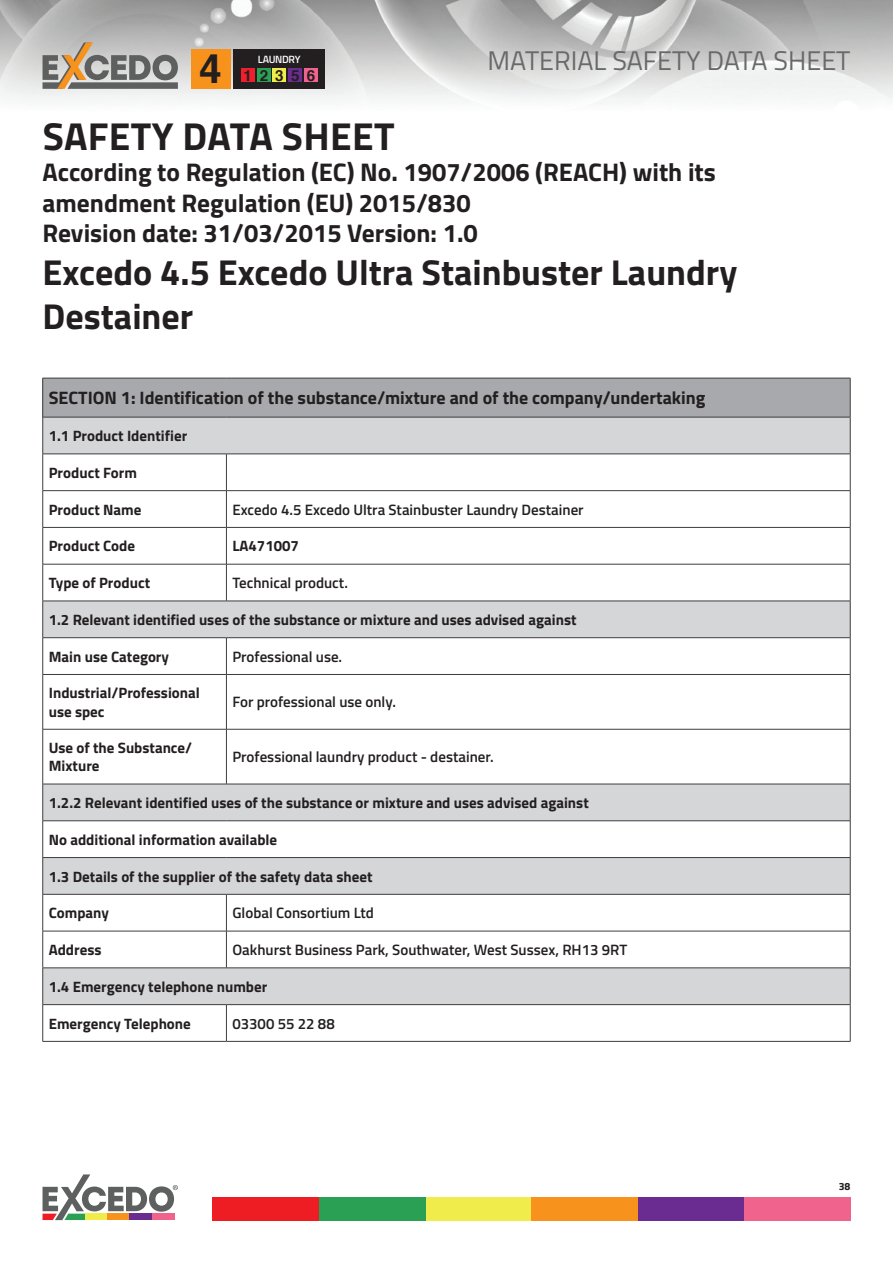
<style>
.page{position:relative;width:893px;height:1263px;background:#fff}
.page>*{position:absolute;margin:0;border:0;box-sizing:border-box;transform-origin:0 0}
.t1{font:700 40.65px "Helvetica";color:#231f20}
.Intro_Text{font:700 39px "Titillium";letter-spacing:.01em;color:#231f20}
.E_TOC_Title{font:700 36px/43.2px "Titillium";color:#231f20}
.t2{font:27px "Titillium";color:#69696c}
.Intro_Text-2{font:700 25.5px/30.6px "Titillium";color:#231f20}
.Intro_Text-3{font:700 18px "Titillium";color:#231f20}
.t3{font:700 15.3px "Helvetica";letter-spacing:.485em;color:#231f20}
.Intro_Text-4{font:700 15px/18px "Titillium";color:#231f20}
.Intro_Text-5{font:600 15px "Titillium";color:#231f20}
.Product_Code{font:700 15px "Titillium";color:#231f20}
.t4{font:600 10.5px "Titillium";letter-spacing:-.03em;color:#fff}
.t5{font:700 10.5px "Titillium";color:#231f20}
</style>
<div class="page">
<img style="left:0;top:0;width:893px;height:104px">
<div style="left:213px;top:1197px;width:106px;height:24px;background:#ee1d23"></div>
<div style="left:425px;top:1197px;width:106px;height:24px;background:#f0ec4b"></div>
<div style="left:638px;top:1197px;width:106px;height:24px;background:#6a2c91"></div>
<div style="left:319px;top:1197px;width:106px;height:24px;background:#2aa055"></div>
<div style="left:531px;top:1197px;width:107px;height:24px;background:#f7931d"></div>
<div style="left:744px;top:1197px;width:106px;height:24px;background:#f0638c"></div>
<svg style="left:43px;top:1174px;width:135px;height:46px"></svg>
<svg style="left:43px;top:43px;width:135px;height:46px;background:#a29c93"></svg>
<div style="left:233px;top:50px;width:92px;height:39px;background:#231f20"></div>
<div style="left:191px;top:50px;width:40px;height:39px;background:#f7931d"></div>
<div style="left:257px;top:69px;width:14px;height:13px;background:#2aa055"></div>
<div style="left:241px;top:69px;width:14px;height:13px;background:#ee1f2d"></div>
<div style="left:288px;top:69px;width:14px;height:13px;background:#6a2c91"></div>
<div style="left:272px;top:69px;width:14px;height:13px;background:#f0ec4b"></div>
<div style="left:304px;top:69px;width:14px;height:13px;background:#f0638c"></div>
<div style="left:43px;top:378px;width:807px;height:39px;background:#a8a9ad"></div>
<svg style="left:43px;top:418px;width:807px;height:586px"></svg>
<hr style="left:43px;top:378px;width:183px;height:1px;background:#3e3e3f">
<hr style="left:42px;top:378px;width:1px;height:39px;background:#3e3e3f">
<hr style="left:226px;top:378px;width:624px;height:1px;background:#3e3e3f">
<hr style="left:850px;top:378px;width:1px;height:39px;background:#3e3e3f">
<hr style="left:43px;top:417px;width:183px;height:1px;background:#3e3e3f">
<hr style="left:42px;top:417px;width:1px;height:37px;background:#3e3e3f">
<hr style="left:226px;top:417px;width:624px;height:1px;background:#3e3e3f">
<hr style="left:850px;top:417px;width:1px;height:37px;background:#3e3e3f">
<hr style="left:43px;top:454px;width:183px;height:1px;background:#3e3e3f">
<hr style="left:42px;top:454px;width:1px;height:36px;background:#3e3e3f">
<hr style="left:226px;top:454px;width:624px;height:1px;background:#3e3e3f">
<hr style="left:226px;top:454px;width:1px;height:36px;background:#3e3e3f">
<hr style="left:850px;top:454px;width:1px;height:36px;background:#3e3e3f">
<hr style="left:43px;top:490px;width:183px;height:1px;background:#3e3e3f">
<hr style="left:42px;top:491px;width:1px;height:36px;background:#3e3e3f">
<hr style="left:226px;top:490px;width:624px;height:1px;background:#3e3e3f">
<hr style="left:226px;top:491px;width:1px;height:36px;background:#3e3e3f">
<hr style="left:850px;top:491px;width:1px;height:36px;background:#3e3e3f">
<hr style="left:43px;top:527px;width:183px;height:1px;background:#3e3e3f">
<hr style="left:42px;top:528px;width:1px;height:36px;background:#3e3e3f">
<hr style="left:226px;top:527px;width:624px;height:1px;background:#3e3e3f">
<hr style="left:226px;top:528px;width:1px;height:36px;background:#3e3e3f">
<hr style="left:850px;top:528px;width:1px;height:36px;background:#3e3e3f">
<hr style="left:43px;top:564px;width:183px;height:1px;background:#3e3e3f">
<hr style="left:42px;top:564px;width:1px;height:37px;background:#3e3e3f">
<hr style="left:226px;top:564px;width:624px;height:1px;background:#3e3e3f">
<hr style="left:226px;top:564px;width:1px;height:37px;background:#3e3e3f">
<hr style="left:850px;top:564px;width:1px;height:37px;background:#3e3e3f">
<hr style="left:43px;top:601px;width:183px;height:1px;background:#3e3e3f">
<hr style="left:42px;top:601px;width:1px;height:36px;background:#3e3e3f">
<hr style="left:226px;top:601px;width:624px;height:1px;background:#3e3e3f">
<hr style="left:850px;top:601px;width:1px;height:36px;background:#3e3e3f">
<hr style="left:43px;top:637px;width:183px;height:1px;background:#3e3e3f">
<hr style="left:42px;top:638px;width:1px;height:36px;background:#3e3e3f">
<hr style="left:226px;top:637px;width:624px;height:1px;background:#3e3e3f">
<hr style="left:226px;top:638px;width:1px;height:36px;background:#3e3e3f">
<hr style="left:850px;top:638px;width:1px;height:36px;background:#3e3e3f">
<hr style="left:43px;top:674px;width:183px;height:1px;background:#3e3e3f">
<hr style="left:42px;top:675px;width:1px;height:54px;background:#3e3e3f">
<hr style="left:226px;top:674px;width:624px;height:1px;background:#3e3e3f">
<hr style="left:226px;top:675px;width:1px;height:54px;background:#3e3e3f">
<hr style="left:850px;top:675px;width:1px;height:54px;background:#3e3e3f">
<hr style="left:43px;top:729px;width:183px;height:1px;background:#3e3e3f">
<hr style="left:42px;top:729px;width:1px;height:55px;background:#3e3e3f">
<hr style="left:226px;top:729px;width:624px;height:1px;background:#3e3e3f">
<hr style="left:226px;top:729px;width:1px;height:55px;background:#3e3e3f">
<hr style="left:850px;top:729px;width:1px;height:55px;background:#3e3e3f">
<hr style="left:43px;top:784px;width:183px;height:1px;background:#3e3e3f">
<hr style="left:42px;top:784px;width:1px;height:36px;background:#3e3e3f">
<hr style="left:226px;top:784px;width:624px;height:1px;background:#3e3e3f">
<hr style="left:850px;top:784px;width:1px;height:36px;background:#3e3e3f">
<hr style="left:43px;top:820px;width:183px;height:1px;background:#3e3e3f">
<hr style="left:42px;top:821px;width:1px;height:36px;background:#3e3e3f">
<hr style="left:226px;top:820px;width:624px;height:1px;background:#3e3e3f">
<hr style="left:850px;top:821px;width:1px;height:36px;background:#3e3e3f">
<hr style="left:43px;top:857px;width:183px;height:1px;background:#3e3e3f">
<hr style="left:42px;top:858px;width:1px;height:36px;background:#3e3e3f">
<hr style="left:226px;top:857px;width:624px;height:1px;background:#3e3e3f">
<hr style="left:850px;top:858px;width:1px;height:36px;background:#3e3e3f">
<hr style="left:43px;top:894px;width:183px;height:1px;background:#3e3e3f">
<hr style="left:42px;top:894px;width:1px;height:37px;background:#3e3e3f">
<hr style="left:226px;top:894px;width:624px;height:1px;background:#3e3e3f">
<hr style="left:226px;top:894px;width:1px;height:37px;background:#3e3e3f">
<hr style="left:850px;top:894px;width:1px;height:37px;background:#3e3e3f">
<hr style="left:43px;top:931px;width:183px;height:1px;background:#3e3e3f">
<hr style="left:42px;top:931px;width:1px;height:37px;background:#3e3e3f">
<hr style="left:226px;top:931px;width:624px;height:1px;background:#3e3e3f">
<hr style="left:226px;top:931px;width:1px;height:37px;background:#3e3e3f">
<hr style="left:850px;top:931px;width:1px;height:37px;background:#3e3e3f">
<hr style="left:43px;top:967px;width:183px;height:1px;background:#3e3e3f">
<hr style="left:42px;top:968px;width:1px;height:36px;background:#3e3e3f">
<hr style="left:226px;top:967px;width:624px;height:1px;background:#3e3e3f">
<hr style="left:850px;top:968px;width:1px;height:36px;background:#3e3e3f">
<hr style="left:43px;top:1004px;width:183px;height:1px;background:#3e3e3f">
<hr style="left:42px;top:1005px;width:1px;height:36px;background:#3e3e3f">
<hr style="left:226px;top:1004px;width:624px;height:1px;background:#3e3e3f">
<hr style="left:226px;top:1005px;width:1px;height:36px;background:#3e3e3f">
<hr style="left:850px;top:1005px;width:1px;height:36px;background:#3e3e3f">
<hr style="left:43px;top:1041px;width:183px;height:1px;background:#3e3e3f">
<hr style="left:226px;top:1041px;width:624px;height:1px;background:#3e3e3f">
<h1 class="t1" style="left:199px;top:36px;width:24px">4</h1>
<p class="t4" style="left:258px;top:51px;width:44px">LAUNDRY</p>
<h3 class="t2" style="left:488px;top:41px;width:364px">MATERIAL SAFETY DATA SHEET</h3>
<p class="t3" style="left:244px;top:63px;width:73px">12356</p>
<p class="Intro_Text" style="left:43px;top:107px;width:353px">SAFETY DATA SHEET</p>
<p class="Intro_Text-2" style="left:43px;top:155px;width:675px">According to Regulation (EC) No. 1907/2006 (REACH) with its amendment Regulation (EU) 2015/830</p>
<p class="Intro_Text-2" style="left:43px;top:217px;width:437px">Revision date: 31/03/2015 Version: 1.0</p>
<p class="E_TOC_Title" style="left:43px;top:249px;width:696px">Excedo 4.5 Excedo Ultra Stainbuster Laundry<br>Destainer</p>
<p class="Intro_Text-3" style="left:49px;top:384px;width:658px">SECTION 1: Identification of the substance/mixture and of the company/undertaking</p>
<p class="Intro_Text-4" style="left:49px;top:426px;width:140px">1.1 Product Identifier</p>
<p class="Intro_Text-4" style="left:49px;top:463px;width:90px">Product Form</p>
<p class="Intro_Text-4" style="left:49px;top:500px;width:94px">Product Name</p>
<p class="Intro_Text-5" style="left:232px;top:498px;width:353px">Excedo 4.5 Excedo Ultra Stainbuster Laundry Destainer</p>
<p class="Intro_Text-4" style="left:49px;top:536px;width:88px">Product Code</p>
<p class="Product_Code" style="left:232px;top:535px;width:68px">LA471007</p>
<p class="Intro_Text-4" style="left:49px;top:573px;width:103px">Type of Product</p>
<p class="Intro_Text-5" style="left:232px;top:572px;width:117px">Technical product.</p>
<p class="Intro_Text-4" style="left:49px;top:610px;width:529px">1.2 Relevant identified uses of the substance or mixture and uses advised against</p>
<p class="Intro_Text-4" style="left:49px;top:647px;width:122px">Main use Category</p>
<p class="Intro_Text-5" style="left:232px;top:645px;width:111px">Professional use.</p>
<p class="Intro_Text-4" style="left:49px;top:683px;width:153px">Industrial/Professional use spec</p>
<p class="Intro_Text-5" style="left:232px;top:691px;width:165px">For professional use only.</p>
<p class="Intro_Text-4" style="left:49px;top:738px;width:145px">Use of the Substance/<br>Mixture</p>
<p class="Intro_Text-5" style="left:232px;top:746px;width:263px">Professional laundry product - destainer.</p>
<p class="Intro_Text-4" style="left:49px;top:793px;width:542px">1.2.2 Relevant identified uses of the substance or mixture and uses advised against</p>
<p class="Intro_Text-4" style="left:49px;top:830px;width:230px">No additional information available</p>
<p class="Intro_Text-4" style="left:49px;top:866px;width:325px">1.3 Details of the supplier of the safety data sheet</p>
<p class="Intro_Text-4" style="left:49px;top:903px;width:62px">Company</p>
<p class="Intro_Text-5" style="left:232px;top:902px;width:143px">Global Consortium Ltd</p>
<p class="Intro_Text-4" style="left:49px;top:940px;width:54px">Address</p>
<p class="Intro_Text-5" style="left:232px;top:938px;width:396px">Oakhurst Business Park, Southwater, West Sussex, RH13 9RT</p>
<p class="Intro_Text-4" style="left:49px;top:977px;width:220px">1.4 Emergency telephone number</p>
<p class="Intro_Text-4" style="left:49px;top:1013px;width:144px">Emergency Telephone</p>
<p class="Intro_Text-5" style="left:232px;top:1012px;width:104px">03300 55 22 88</p>
<p class="t5" style="left:839px;top:1178px;width:13px">38</p>
</div>
